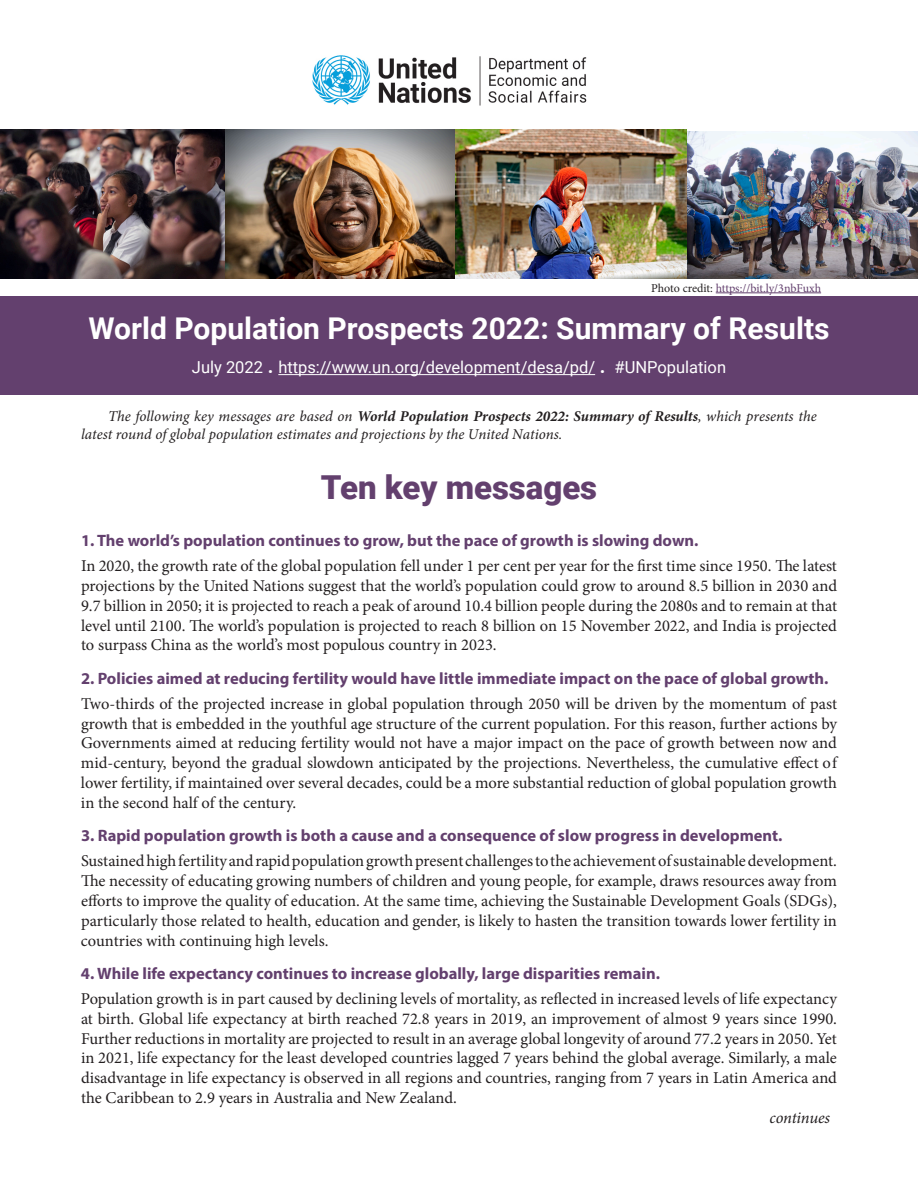
<style>
.page{position:relative;width:918px;height:1188px;background:#fff}
.page>*{position:absolute;margin:0;border:0;box-sizing:border-box;transform-origin:0 0}
.Main_text_Minion_Pro{font:900 33px "Roboto";color:#63406e}
.t1{font:700 30px "Roboto";color:#fff}
.Main_text_Minion_Pro-2{font:16.5px/19.8px "Minion Pro";color:#231f20}
.t2{font:16.5px "Roboto";color:#fff}
.t3{font:italic 16.5px "Minion Pro";letter-spacing:-.01em;color:#231f20}
.Main_text_Minion_Pro-3{font:italic 15px/18.1px "Minion Pro";color:#231f20}
.t4{font:12px "Minion Pro";letter-spacing:-.005em;color:#63406e}
.s1{color:#231f20}
.s2{font-size:27px}
.s3{font-weight:700}
.s4{font-family:"Myriad Pro";font-weight:700;color:#63406e}
</style>
<div class="page">
<img style="left:312px;top:55px;width:275px;height:51px">
<img style="left:0;top:130px;width:687px;height:149px">
<img style="left:684px;top:131px;width:234px;height:148px">
<div style="left:0;top:296px;width:918px;height:98px;background:#63406e"></div>
<hr style="left:278px;top:374px;width:317px;height:1px;background:#fff">
<hr style="left:716px;top:293px;width:105px;height:1px;background:#63406e">
<p class="t4" style="left:651px;top:280px;width:171px"><span class="s1">Photo credit:</span> https://bit.ly/3nbFuxh</p>
<p class="t1" style="left:88px;top:308px;width:743px">World Population Prospects 2022: Summary of Results</p>
<p class="t2" style="left:192px;top:356px;width:536px">July 2022 <span class="s2">.</span> https://www.un.org/development/desa/pd/ <span class="s2">.</span> #UNPopulation</p>
<p class="Main_text_Minion_Pro-3" style="left:81px;top:407px;width:737px;text-indent:27px">The following key messages are based on <span class="s3">World Population Prospects 2022: Summary of Results</span>, which presents the latest round of global population estimates and projections by the United Nations.</p>
<p class="Main_text_Minion_Pro" style="left:321px;top:464px;width:278px">Ten key messages</p>
<p class="Main_text_Minion_Pro-2" style="left:81px;top:528px;width:758px;line-height:25.2px"><span class="s4">1. The world’s population continues to grow, but the pace of growth is slowing down.<br></span>In 2020, the growth rate of the global population fell under 1 per cent per year for the first time since 1950. The latest</p>
<p class="Main_text_Minion_Pro-2" style="left:81px;top:576px;width:758px;text-align:justify">projections by the United Nations suggest that the world’s population could grow to around 8.5 billion in 2030 and 9.7 billion in 2050; it is projected to reach a peak of around 10.4 billion people during the 2080s and to remain at that level until 2100. The world’s population is projected to reach 8 billion on 15 November 2022, and India is projected to surpass China as the world’s most populous country in 2023.</p>
<p class="Main_text_Minion_Pro-2" style="left:81px;top:666px;width:758px;line-height:25.2px"><span class="s4">2. Policies aimed at reducing fertility would have little immediate impact on the pace of global growth.<br></span>Two-thirds of the projected increase in global population through 2050 will be driven by the momentum of past</p>
<p class="Main_text_Minion_Pro-2" style="left:81px;top:714px;width:758px;text-align:justify">growth that is embedded in the youthful age structure of the current population. For this reason, further actions by Governments aimed at reducing fertility would not have a major impact on the pace of growth between now and mid-century, beyond the gradual slowdown anticipated by the projections. Nevertheless, the cumulative effect of lower fertility, if maintained over several decades, could be a more substantial reduction of global population growth in the second half of the century.</p>
<p class="Main_text_Minion_Pro-2" style="left:81px;top:823px;width:757px;line-height:25.2px"><span class="s4">3. Rapid population growth is both a cause and a consequence of slow progress in development.<br></span>Sustained high fertility and rapid population growth present challenges to the achievement of sustainable development.</p>
<p class="Main_text_Minion_Pro-2" style="left:81px;top:871px;width:757px;text-align:justify">The necessity of educating growing numbers of children and young people, for example, draws resources away from efforts to improve the quality of education. At the same time, achieving the Sustainable Development Goals (SDGs), particularly those related to health, education and gender, is likely to hasten the transition towards lower fertility in countries with continuing high levels.</p>
<p class="Main_text_Minion_Pro-2" style="left:81px;top:961px;width:757px;line-height:25.2px"><span class="s4">4. While life expectancy continues to increase globally, large disparities remain.<br></span>Population growth is in part caused by declining levels of mortality, as reflected in increased levels of life expectancy</p>
<p class="Main_text_Minion_Pro-2" style="left:81px;top:1009px;width:758px;text-align:justify">at birth. Global life expectancy at birth reached 72.8 years in 2019, an improvement of almost 9 years since 1990.<br>Further reductions in mortality are projected to result in an average global longevity of around 77.2 years in 2050. Yet in 2021, life expectancy for the least developed countries lagged 7 years behind the global average. Similarly, a male disadvantage in life expectancy is observed in all regions and countries, ranging from 7 years in Latin America and the Caribbean to 2.9 years in Australia and New Zealand.</p>
<p class="t3" style="left:769px;top:1107px;width:62px">continues</p>
</div>
